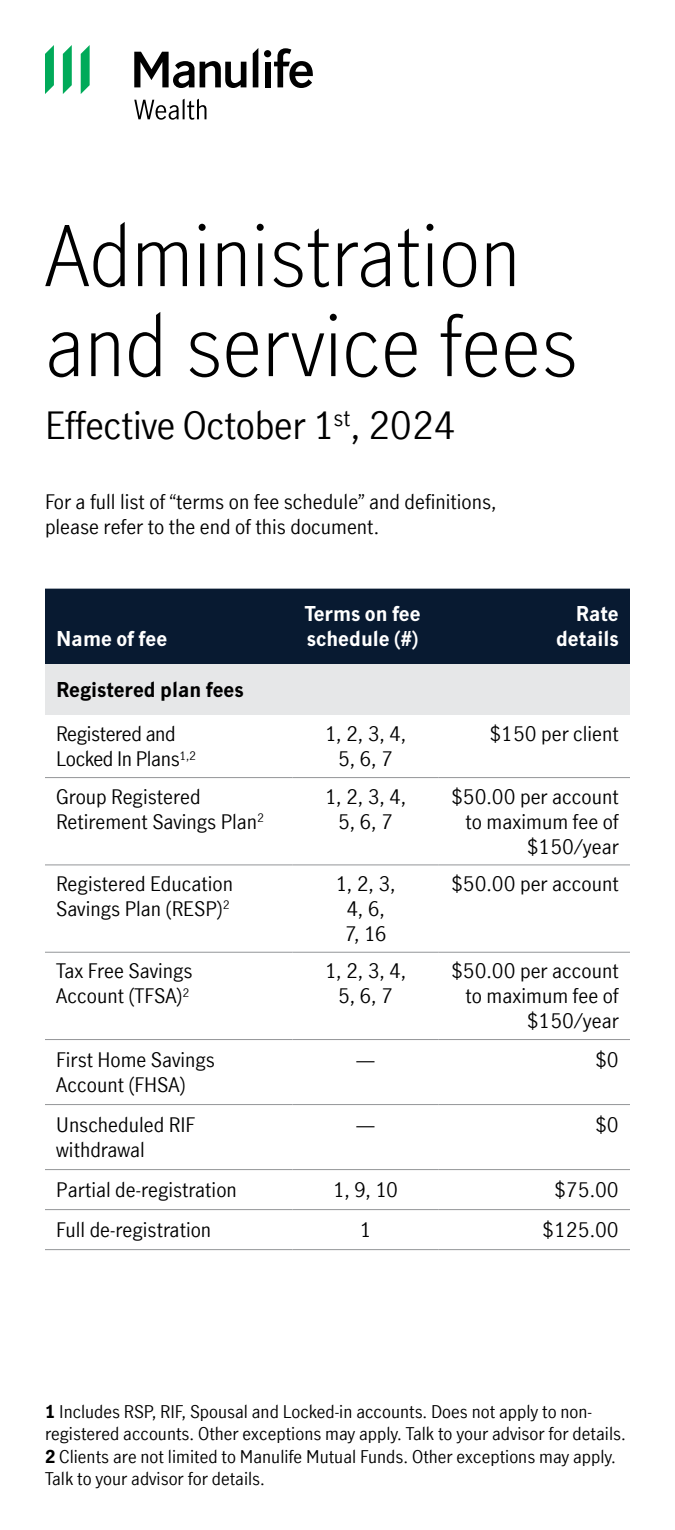
<style>
.page{position:relative;width:675px;height:1530px;background:#fff}
.page>*{position:absolute;margin:0;border:0;box-sizing:border-box;transform-origin:0 0}
.H1_-_33_36{font:300 82.5px/90px "Manulife JH Sans Optimized";color:#000}
.P_-_body_intro_-_18_25_-_reg{font:37.5px "Manulife JH Sans Optimized";letter-spacing:-.01em;color:#000}
.P_-_table_body_para_-_8_10_reg{font:20px/25px "Manulife JH Sans Optimized";color:#000}
.P_-_table_body_para_-_8_10_reg-2{font:700 20px/25px "Manulife JH Sans Optimized";color:#fff}
.P_-_table_body_para_-_8_10_reg-3{font:20px/25px "Manulife JH Sans Optimized";letter-spacing:-.02em;color:#000}
.P_-_table_body_para_-_8_10_reg-4{font:700 20px "Manulife JH Sans Optimized";color:#000}
.P_-_table_body_mini_-_7_9_reg{font:17.5px/22.5px "Manulife JH Sans Optimized";color:#000}
.s1{font-weight:700}
</style>
<div class="page">
<svg style="left:253px;top:48px;width:5px;height:39px"></svg>
<div style="left:264px;top:50px;width:7px;height:7px;background:#000;border-radius:50%"></div>
<div style="left:265px;top:62px;width:6px;height:25px;background:#000"></div>
<svg style="left:274px;top:48px;width:39px;height:40px"></svg>
<svg style="left:134px;top:52px;width:112px;height:36px"></svg>
<svg style="left:81px;top:45px;width:9px;height:49px"></svg>
<svg style="left:63px;top:45px;width:9px;height:49px"></svg>
<svg style="left:45px;top:45px;width:9px;height:49px"></svg>
<svg style="left:134px;top:99px;width:72px;height:21px"></svg>
<div style="left:45px;top:589px;width:585px;height:75px;background:#081a31"></div>
<div style="left:45px;top:664px;width:585px;height:51px;background:#e6e7e8"></div>
<hr style="left:45px;top:777px;width:247px;height:1px;background:#939598">
<hr style="left:292px;top:777px;width:147px;height:1px;background:#939598">
<hr style="left:439px;top:777px;width:191px;height:1px;background:#939598">
<hr style="left:45px;top:864px;width:247px;height:1px;background:#939598">
<hr style="left:292px;top:864px;width:147px;height:1px;background:#939598">
<hr style="left:439px;top:864px;width:191px;height:1px;background:#939598">
<hr style="left:45px;top:952px;width:247px;height:1px;background:#939598">
<hr style="left:292px;top:952px;width:147px;height:1px;background:#939598">
<hr style="left:439px;top:952px;width:191px;height:1px;background:#939598">
<hr style="left:45px;top:1039px;width:247px;height:1px;background:#939598">
<hr style="left:292px;top:1039px;width:147px;height:1px;background:#939598">
<hr style="left:439px;top:1039px;width:191px;height:1px;background:#939598">
<hr style="left:45px;top:1104px;width:247px;height:1px;background:#939598">
<hr style="left:292px;top:1104px;width:147px;height:1px;background:#939598">
<hr style="left:439px;top:1104px;width:191px;height:1px;background:#939598">
<hr style="left:45px;top:1169px;width:247px;height:1px;background:#939598">
<hr style="left:292px;top:1169px;width:147px;height:1px;background:#939598">
<hr style="left:439px;top:1169px;width:191px;height:1px;background:#939598">
<hr style="left:45px;top:1209px;width:247px;height:1px;background:#939598">
<hr style="left:292px;top:1209px;width:147px;height:1px;background:#939598">
<hr style="left:439px;top:1209px;width:191px;height:1px;background:#939598">
<hr style="left:45px;top:1249px;width:247px;height:1px;background:#939598">
<hr style="left:292px;top:1249px;width:147px;height:1px;background:#939598">
<hr style="left:439px;top:1249px;width:191px;height:1px;background:#939598">
<h1 class="H1_-_33_36" style="left:45px;top:208px;width:535px">Administration and service fees</h1>
<p class="P_-_body_intro_-_18_25_-_reg" style="left:45px;top:399px;width:412px">Effective October 1<sup>st</sup>, 2024</p>
<p class="P_-_table_body_para_-_8_10_reg" style="left:45px;top:488px;width:453px">For a full list of “terms on fee schedule” and definitions, please refer to the end of this document.</p>
<p class="P_-_table_body_para_-_8_10_reg-2" style="left:56px;top:626px;width:112px">Name of fee</p>
<p class="P_-_table_body_para_-_8_10_reg-2" style="left:305px;top:601px;width:118px">Terms on fee schedule (#)</p>
<p class="P_-_table_body_para_-_8_10_reg-2" style="left:556px;top:601px;width:64px;text-align:right">Rate details</p>
<p class="P_-_table_body_para_-_8_10_reg-4" style="left:56px;top:676px;width:189px">Registered plan fees</p>
<p class="P_-_table_body_para_-_8_10_reg-3" style="left:56px;top:721px;width:141px">Registered and<br>Locked In Plans<sup>1,2</sup></p>
<p class="P_-_table_body_para_-_8_10_reg" style="left:325px;top:721px;width:82px;text-align:center">1, 2, 3, 4,<br>5, 6, 7</p>
<p class="P_-_table_body_para_-_8_10_reg" style="left:489px;top:721px;width:131px">$150 per client</p>
<p class="P_-_table_body_para_-_8_10_reg" style="left:56px;top:783px;width:209px">Group Registered<br>Retirement Savings Plan<sup>2</sup></p>
<p class="P_-_table_body_para_-_8_10_reg" style="left:325px;top:783px;width:82px;text-align:center">1, 2, 3, 4,<br>5, 6, 7</p>
<p class="P_-_table_body_para_-_8_10_reg" style="left:451px;top:783px;width:169px;text-align:right">$50.00 per account to maximum fee of $150/year</p>
<p class="P_-_table_body_para_-_8_10_reg" style="left:56px;top:870px;width:178px">Registered Education<br>Savings Plan (RESP)<sup>2</sup></p>
<p class="P_-_table_body_para_-_8_10_reg" style="left:336px;top:870px;width:61px;text-align:center">1, 2, 3,<br>4, 6,<br>7, 16</p>
<p class="P_-_table_body_para_-_8_10_reg" style="left:451px;top:870px;width:169px">$50.00 per account</p>
<p class="P_-_table_body_para_-_8_10_reg" style="left:56px;top:958px;width:138px">Tax Free Savings<br>Account (TFSA)<sup>2</sup></p>
<p class="P_-_table_body_para_-_8_10_reg" style="left:325px;top:958px;width:82px;text-align:center">1, 2, 3, 4,<br>5, 6, 7</p>
<p class="P_-_table_body_para_-_8_10_reg" style="left:451px;top:958px;width:169px;text-align:right">$50.00 per account to maximum fee of $150/year</p>
<p class="P_-_table_body_para_-_8_10_reg" style="left:56px;top:1046px;width:160px">First Home Savings<br>Account (FHSA)</p>
<p class="P_-_table_body_para_-_8_10_reg" style="left:356px;top:1046px;width:21px">—</p>
<p class="P_-_table_body_para_-_8_10_reg" style="left:595px;top:1046px;width:25px">$0</p>
<p class="P_-_table_body_para_-_8_10_reg" style="left:56px;top:1111px;width:140px">Unscheduled RIF withdrawal</p>
<p class="P_-_table_body_para_-_8_10_reg" style="left:356px;top:1111px;width:21px">—</p>
<p class="P_-_table_body_para_-_8_10_reg" style="left:595px;top:1111px;width:25px">$0</p>
<p class="P_-_table_body_para_-_8_10_reg" style="left:56px;top:1176px;width:182px">Partial de-registration</p>
<p class="P_-_table_body_para_-_8_10_reg" style="left:333px;top:1176px;width:66px">1, 9, 10</p>
<p class="P_-_table_body_para_-_8_10_reg" style="left:554px;top:1176px;width:66px">$75.00</p>
<p class="P_-_table_body_para_-_8_10_reg" style="left:56px;top:1216px;width:157px">Full de-registration</p>
<p class="P_-_table_body_para_-_8_10_reg" style="left:360px;top:1216px;width:13px">1</p>
<p class="P_-_table_body_para_-_8_10_reg" style="left:542px;top:1216px;width:78px">$125.00</p>
<p class="P_-_table_body_mini_-_7_9_reg" style="left:45px;top:1399px;width:582px"><span class="s1">1</span> Includes RSP, RIF, Spousal and Locked-in accounts. Does not apply to non&shy;registered accounts. Other exceptions may apply. Talk to your advisor for details.<br><span class="s1">2</span> Clients are not limited to Manulife Mutual Funds. Other exceptions may apply.<br>Talk to your advisor for details.</p>
</div>
